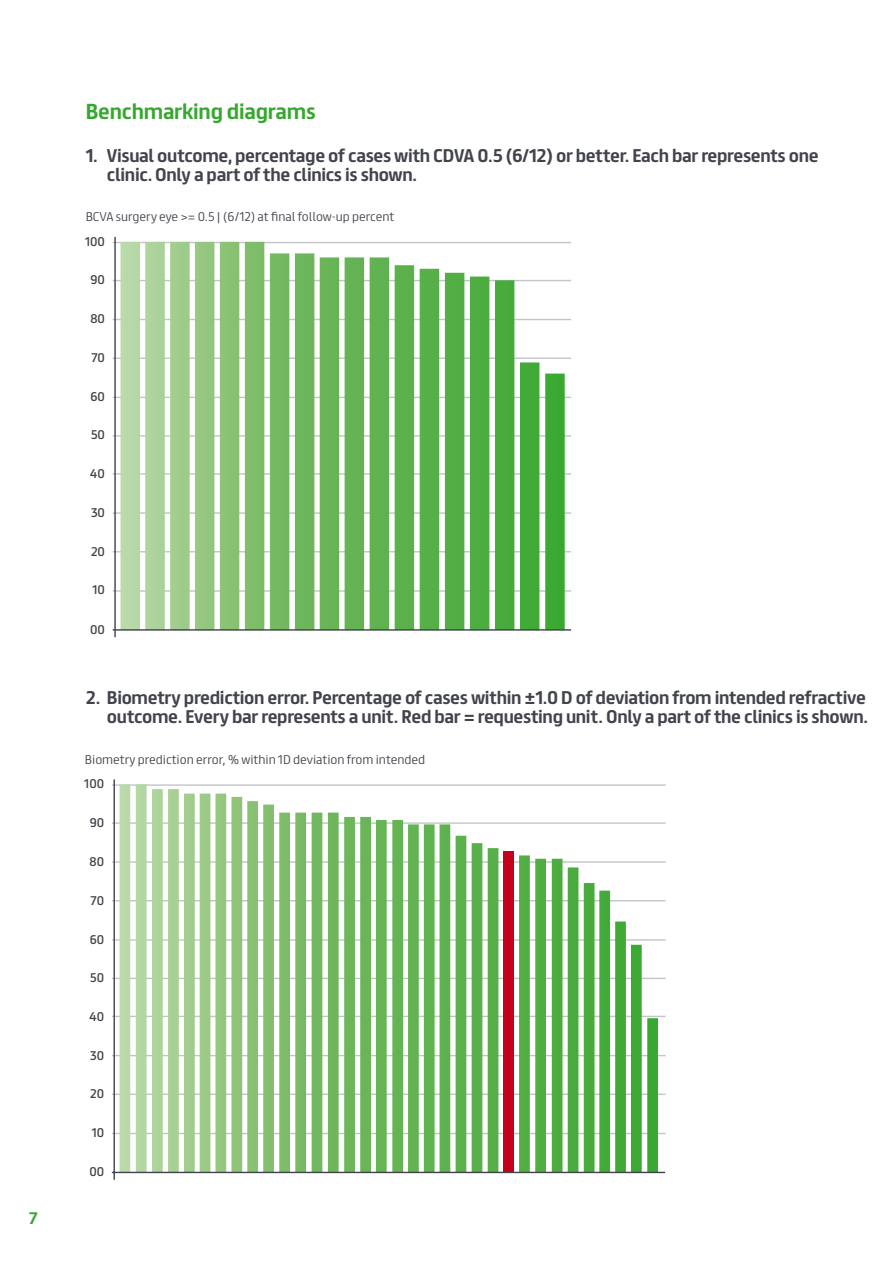
<style>
.page{position:relative;width:893px;height:1263px;background:#fff}
.page>*{position:absolute;margin:0;border:0;box-sizing:border-box;transform-origin:0 0}
.t1{font:700 19.5px "FS Truman";letter-spacing:-.01em;color:#36a82f}
.t2{font:700 16.5px/19.5px "FS Truman";letter-spacing:-.02em;color:#42444d}
.t3{font:700 15px "FS Truman";color:#36a82f}
.t4{font:300 11.4px "FS Truman";color:#42444d}
.t5{font:11.4px "FS Truman";color:#42444d}
</style>
<div class="page">
<hr style="left:113px;top:242px;width:458px;height:1px;background:#c3c5c8">
<hr style="left:113px;top:280px;width:458px;height:1px;background:#c3c5c8">
<hr style="left:113px;top:319px;width:458px;height:1px;background:#c3c5c8">
<hr style="left:113px;top:357px;width:458px;height:2px;background:#c3c5c8">
<hr style="left:113px;top:397px;width:458px;height:1px;background:#c3c5c8">
<hr style="left:113px;top:435px;width:458px;height:2px;background:#c3c5c8">
<hr style="left:113px;top:473px;width:458px;height:2px;background:#c3c5c8">
<hr style="left:113px;top:512px;width:458px;height:2px;background:#c3c5c8">
<hr style="left:113px;top:551px;width:458px;height:1px;background:#c3c5c8">
<hr style="left:113px;top:590px;width:458px;height:2px;background:#c3c5c8">
<hr style="left:114px;top:237px;width:2px;height:400px;background:#42444d">
<svg style="left:120px;top:242px;width:445px;height:387px"></svg>
<hr style="left:113px;top:629px;width:458px;height:2px;background:#42444d">
<hr style="left:112px;top:784px;width:554px;height:2px;background:#c3c5c8">
<hr style="left:112px;top:822px;width:554px;height:2px;background:#c3c5c8">
<hr style="left:112px;top:861px;width:554px;height:2px;background:#c3c5c8">
<hr style="left:112px;top:900px;width:554px;height:1px;background:#c3c5c8">
<hr style="left:112px;top:939px;width:554px;height:2px;background:#c3c5c8">
<hr style="left:112px;top:978px;width:554px;height:1px;background:#c3c5c8">
<hr style="left:112px;top:1016px;width:554px;height:1px;background:#c3c5c8">
<hr style="left:112px;top:1055px;width:554px;height:1px;background:#c3c5c8">
<hr style="left:112px;top:1093px;width:554px;height:2px;background:#c3c5c8">
<hr style="left:112px;top:1133px;width:554px;height:1px;background:#c3c5c8">
<svg style="left:120px;top:784px;width:538px;height:388px"></svg>
<div style="left:503px;top:851px;width:11px;height:322px;background:#c4001d"></div>
<hr style="left:112px;top:1172px;width:553px;height:1px;background:#42444d">
<hr style="left:114px;top:779px;width:1px;height:401px;background:#42444d">
<p class="t3" style="left:30px;top:1205px;width:10px">7</p>
<p class="t1" style="left:86px;top:95px;width:232px">Benchmarking diagrams</p>
<p class="t2" style="left:107px;top:144px;width:713px;text-indent:-21px">1. Visual outcome, percentage of cases with CDVA 0.5 (6/12) or better. Each bar represents one clinic. Only a part of the clinics is shown.</p>
<p class="t4" style="left:86px;top:207px;width:310px">BCVA surgery eye &gt;= 0.5 | (6/12) at final follow-up percent</p>
<p class="t5" style="left:85px;top:231px;width:21px">100</p>
<p class="t5" style="left:91px;top:270px;width:16px">90</p>
<p class="t5" style="left:90px;top:309px;width:16px">80</p>
<p class="t5" style="left:92px;top:348px;width:15px">70</p>
<p class="t5" style="left:91px;top:387px;width:16px">60</p>
<p class="t5" style="left:91px;top:425px;width:15px">50</p>
<p class="t5" style="left:90px;top:464px;width:17px">40</p>
<p class="t5" style="left:91px;top:503px;width:15px">30</p>
<p class="t5" style="left:91px;top:541px;width:16px">20</p>
<p class="t5" style="left:93px;top:580px;width:14px">10</p>
<p class="t5" style="left:90px;top:619px;width:16px">00</p>
<p class="t2" style="left:86px;top:686px;width:784px;text-align:right">2. Biometry prediction error. Percentage of cases within ±1.0 D of deviation from intended refractive outcome. Every bar represents a unit. Red bar = requesting unit. Only a part of the clinics is shown.</p>
<p class="t4" style="left:85px;top:749px;width:342px">Biometry prediction error, % within 1D deviation from intended</p>
<p class="t5" style="left:84px;top:774px;width:21px">100</p>
<p class="t5" style="left:90px;top:812px;width:16px">90</p>
<p class="t5" style="left:90px;top:851px;width:16px">80</p>
<p class="t5" style="left:91px;top:890px;width:15px">70</p>
<p class="t5" style="left:90px;top:929px;width:16px">60</p>
<p class="t5" style="left:90px;top:967px;width:15px">50</p>
<p class="t5" style="left:89px;top:1006px;width:17px">40</p>
<p class="t5" style="left:90px;top:1045px;width:15px">30</p>
<p class="t5" style="left:90px;top:1084px;width:16px">20</p>
<p class="t5" style="left:92px;top:1122px;width:14px">10</p>
<p class="t5" style="left:89px;top:1162px;width:16px">00</p>
</div>
